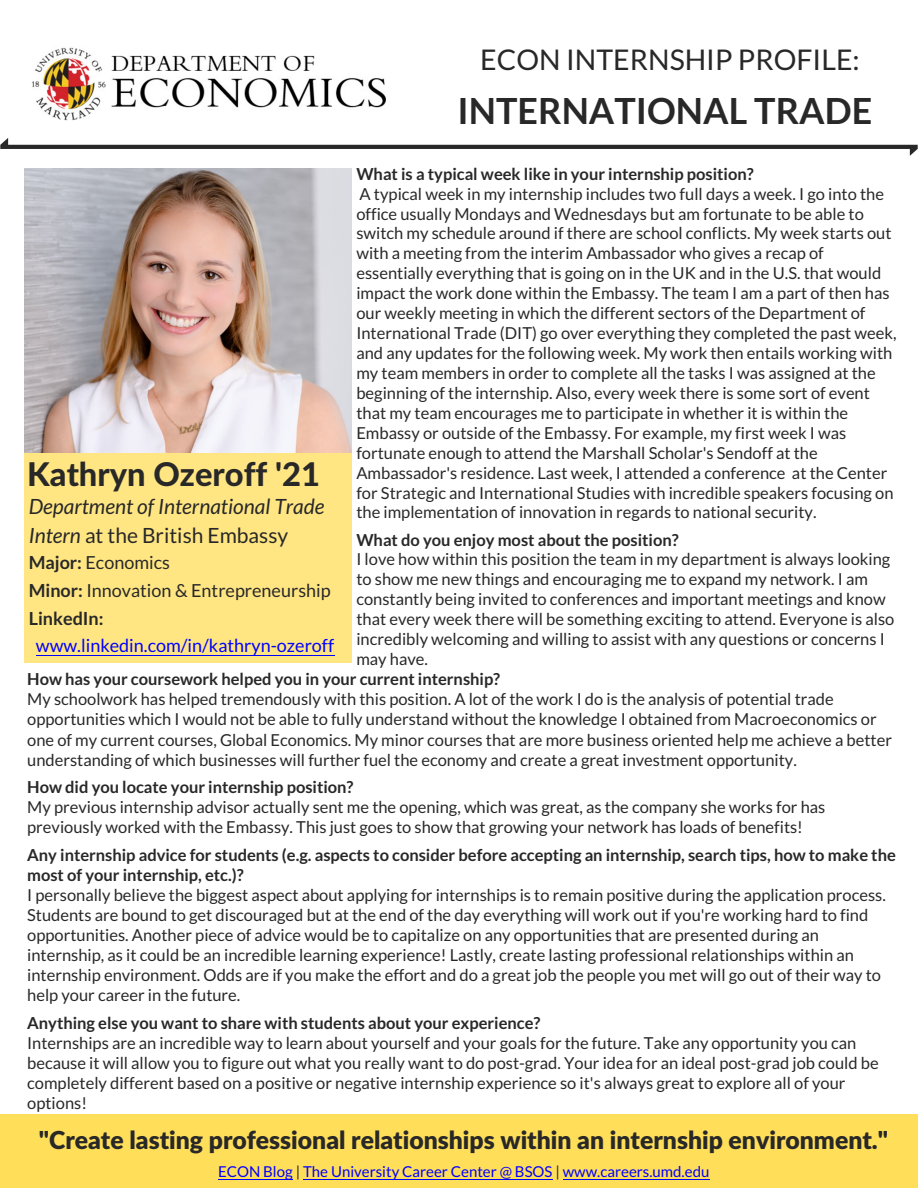
<style>
.page{position:relative;width:918px;height:1188px;background:#fff}
.page>*{position:absolute;margin:0;border:0;box-sizing:border-box;transform-origin:0 0}
.t1{font:700 36px "Lato";color:#282828}
.t2{font:800 32.7px "Lato Latin";color:#282828}
.t3{font:28.5px "Lato";color:#282828}
.t4{font:900 24.75px "Lato Latin";color:#282828}
.t5{font:italic 21px/29px "Lato";color:#282828}
.t6{font:18px/27.8px "Lato";color:#282828}
.t7{font:18px "Lato";color:#00f}
.t8{font:16.5px/20px "Lato";color:#282828}
.t9{font:700 16.5px/20.1px "Lato";color:#282828}
.t10{font:15px "Lato";color:#00f}
.s1{font-style:normal}
.s2{font-weight:700}
.s3{color:#282828}
</style>
<div class="page">
<div style="left:24px;top:176px;width:328px;height:487px;background:#ffe683"></div>
<img style="left:24px;top:168px;width:328px;height:285px">
<hr style="left:36px;top:655px;width:298px;height:1px;background:#00f">
<div style="left:0;top:1114px;width:918px;height:74px;background:#ffde59"></div>
<hr style="left:563px;top:1179px;width:146px;height:1px;background:#00f">
<hr style="left:303px;top:1179px;width:250px;height:1px;background:#00f">
<hr style="left:218px;top:1179px;width:75px;height:1px;background:#00f">
<svg style="left:0;top:138px;width:918px;height:18px"></svg>
<img style="left:31px;top:47px;width:355px;height:74px">
<h3 class="t3" style="left:480px;top:42px;width:381px">ECON INTERNSHIP PROFILE:</h3>
<h1 class="t1" style="left:458px;top:88px;width:416px">INTERNATIONAL TRADE</h1>
<p class="t9" style="left:356px;top:163px;width:399px">What is a typical week like in your internship position?</p>
<p class="t8" style="left:356px;top:183px;width:542px">A typical week in my internship includes two full days a week. I go into the office usually Mondays and Wednesdays but am fortunate to be able to switch my schedule around if there are school conflicts. My week starts out with a meeting from the interim Ambassador who gives a recap of essentially everything that is going on in the UK and in the U.S. that would impact the work done within the Embassy. The team I am a part of then has our weekly meeting in which the different sectors of the Department of International Trade (DIT) go over everything they completed the past week, and any updates for the following week. My work then entails working with my team members in order to complete all the tasks I was assigned at the beginning of the internship. Also, every week there is some sort of event that my team encourages me to participate in whether it is within the Embassy or outside of the Embassy. For example, my first week I was fortunate enough to attend the Marshall Scholar's Sendoff at the Ambassador's residence. Last week, I attended a conference at the Center for Strategic and International Studies with incredible speakers focusing on the implementation of innovation in regards to national security.</p>
<p class="t9" style="left:356px;top:529px;width:324px">What do you enjoy most about the position?</p>
<p class="t8" style="left:356px;top:549px;width:540px">I love how within this position the team in my department is always looking to show me new things and encouraging me to expand my network. I am constantly being invited to conferences and important meetings and know that every week there will be something exciting to attend. Everyone is also incredibly welcoming and willing to assist with any questions or concerns I</p>
<h2 class="t2" style="left:27px;top:454px;width:294px">Kathryn Ozeroff '21</h2>
<p class="t5" style="left:29px;top:491px;width:297px">Department of International Trade<br>Intern <span class="s1">at the British Embassy</span></p>
<p class="t6" style="left:29px;top:548px;width:303px"><span class="s2">Major:</span> Economics<br><span class="s2">Minor:</span> Innovation &amp; Entrepreneurship<br><span class="s2">LinkedIn:</span></p>
<p class="t7" style="left:36px;top:634px;width:300px">www.linkedin.com/in/kathryn-ozeroff</p>
<p class="t8" style="left:356px;top:648px;width:73px">may have.</p>
<p class="t9" style="left:27px;top:668px;width:475px">How has your coursework helped you in your current internship?</p>
<p class="t8" style="left:27px;top:689px;width:866px">My schoolwork has helped tremendously with this position. A lot of the work I do is the analysis of potential trade opportunities which I would not be able to fully understand without the knowledge I obtained from Macroeconomics or one of my current courses, Global Economics. My minor courses that are more business oriented help me achieve a better understanding of which businesses will further fuel the economy and create a great investment opportunity.</p>
<p class="t9" style="left:27px;top:777px;width:328px">How did you locate your internship position?</p>
<p class="t8" style="left:27px;top:797px;width:800px">My previous internship advisor actually sent me the opening, which was great, as the company she works for has previously worked with the Embassy. This just goes to show that growing your network has loads of benefits!</p>
<p class="t9" style="left:27px;top:844px;width:870px">Any internship advice for students (e.g. aspects to consider before accepting an internship, search tips, how to make the most of your internship, etc.)?</p>
<p class="t8" style="left:27px;top:884px;width:860px">I personally believe the biggest aspect about applying for internships is to remain positive during the application process.<br>Students are bound to get discouraged but at the end of the day everything will work out if you're working hard to find opportunities. Another piece of advice would be to capitalize on any opportunities that are presented during an internship, as it could be an incredible learning experience! Lastly, create lasting professional relationships within an internship environment. Odds are if you make the effort and do a great job the people you met will go out of their way to help your career in the future.</p>
<p class="t9" style="left:27px;top:1012px;width:515px">Anything else you want to share with students about your experience?</p>
<p class="t8" style="left:27px;top:1032px;width:853px">Internships are an incredible way to learn about yourself and your goals for the future. Take any opportunity you can because it will allow you to figure out what you really want to do post-grad. Your idea for an ideal post-grad job could be completely different based on a positive or negative internship experience so it's always great to explore all of your options!</p>
<h3 class="t4" style="left:39px;top:1125px;width:851px">"Create lasting professional relationships within an internship environment."</h3>
<p class="t10" style="left:218px;top:1162px;width:493px">ECON Blog <span class="s3">|</span> The University Career Center @ BSOS <span class="s3">|</span> www.careers.umd.edu</p>
</div>
